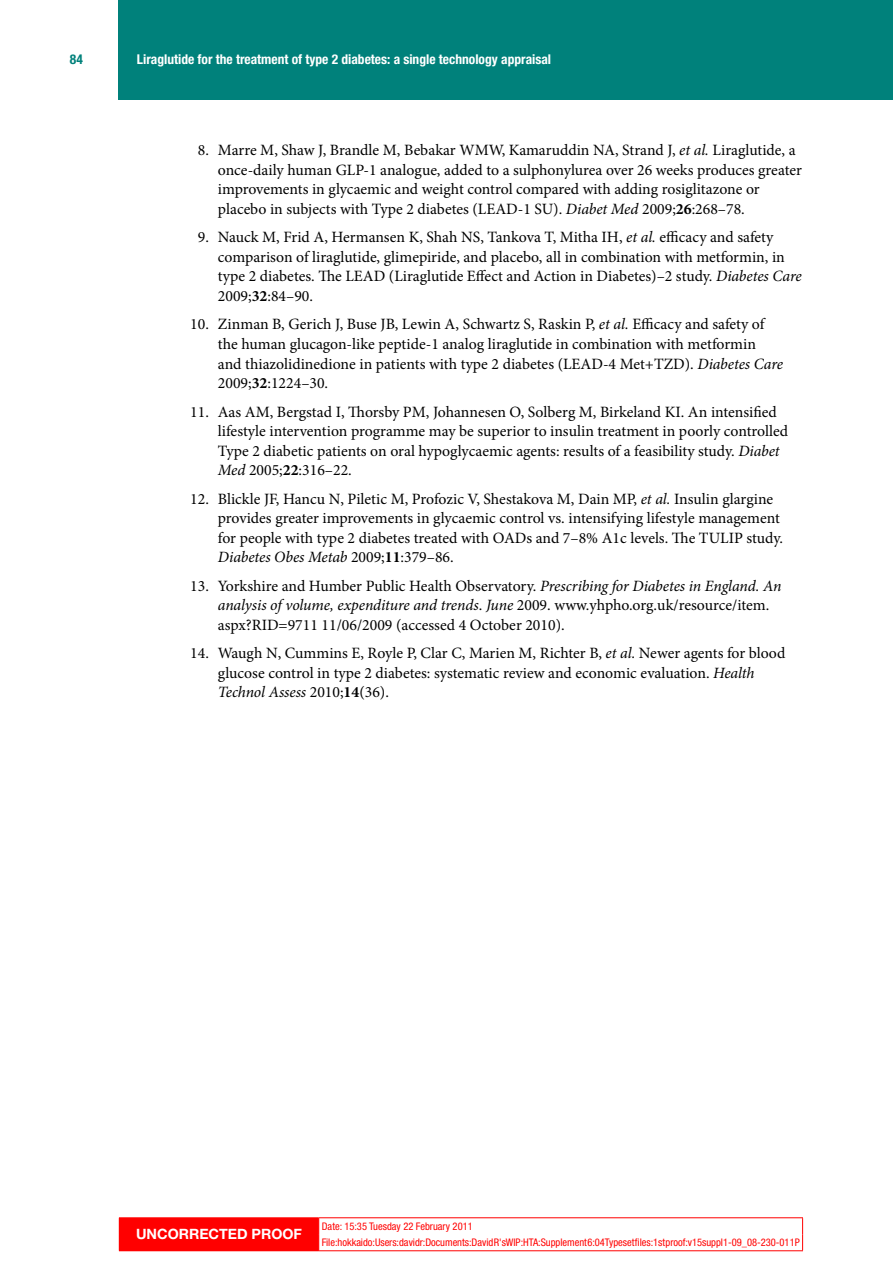
<style>
.page{position:relative;width:893px;height:1263px;background:#fff}
.page>*{position:absolute;margin:0;border:0;box-sizing:border-box;transform-origin:0 0}
.t1{font:15.75px/19.5px "Minion Pro";color:#000}
.t2{font:700 14.25px "Helvetica Neue LT Pro";color:#fff}
.t3{font:700 condensed 13.5px "Helvetica Neue LT Pro";color:#fff}
.t4{font:700 condensed 13.5px "Helvetica Neue LT Pro";color:#00817b}
.t5{font:condensed 10.5px/16.5px "Helvetica Neue LT Pro";letter-spacing:-.005em;color:#f00}
.s1{font-style:italic}
.s2{font-weight:700}
</style>
<div class="page">
<div style="left:119px;top:1218px;width:200px;height:33px;background:#f00"></div>
<hr style="left:119px;top:1217px;width:200px;height:1px;background:#f00">
<hr style="left:319px;top:1217px;width:484px;height:1px;background:#f00">
<svg style="left:318px;top:1218px;width:485px;height:32px"></svg>
<hr style="left:319px;top:1250px;width:484px;height:1px;background:#f00">
<div style="left:119px;top:0;width:774px;height:99px;background:#00817b"></div>
<p class="t4" style="left:70px;top:51px;width:14px">84</p>
<p class="t3" style="left:137px;top:51px;width:416px">Liraglutide for the treatment of type 2 diabetes: a single technology appraisal</p>
<p class="t1" style="left:218px;top:141px;width:585px;text-indent:-20px">8. Marre M, Shaw J, Brandle M, Bebakar WMW, Kamaruddin NA, Strand J, <span class="s1">et al.</span> Liraglutide, a once-daily human GLP-1 analogue, added to a sulphonylurea over 26 weeks produces greater improvements in glycaemic and weight control compared with adding rosiglitazone or placebo in subjects with Type 2 diabetes (LEAD-1 SU). <span class="s1">Diabet Med</span> 2009;<span class="s2">26</span>:268–78.</p>
<p class="t1" style="left:218px;top:228px;width:585px;text-indent:-20px">9. Nauck M, Frid A, Hermansen K, Shah NS, Tankova T, Mitha IH, <span class="s1">et al.</span> efficacy and safety comparison of liraglutide, glimepiride, and placebo, all in combination with metformin, in type 2 diabetes. The LEAD (Liraglutide Effect and Action in Diabetes)–2 study. <span class="s1">Diabetes Care </span>2009;<span class="s2">32</span>:84–90.</p>
<p class="t1" style="left:218px;top:315px;width:567px;text-indent:-28px">10. Zinman B, Gerich J, Buse JB, Lewin A, Schwartz S, Raskin P, <span class="s1">et al.</span> Efficacy and safety of the human glucagon-like peptide-1 analog liraglutide in combination with metformin and thiazolidinedione in patients with type 2 diabetes (LEAD-4 Met+TZD). <span class="s1">Diabetes Care </span>2009;<span class="s2">32</span>:1224–30.</p>
<p class="t1" style="left:218px;top:402px;width:572px;text-indent:-28px">11. Aas AM, Bergstad I, Thorsby PM, Johannesen O, Solberg M, Birkeland KI. An intensified lifestyle intervention programme may be superior to insulin treatment in poorly controlled Type 2 diabetic patients on oral hypoglycaemic agents: results of a feasibility study. <span class="s1">Diabet Med</span> 2005;<span class="s2">22</span>:316–22.</p>
<p class="t1" style="left:218px;top:489px;width:567px;text-indent:-28px">12. Blickle JF, Hancu N, Piletic M, Profozic V, Shestakova M, Dain MP, <span class="s1">et al.</span> Insulin glargine provides greater improvements in glycaemic control vs. intensifying lifestyle management for people with type 2 diabetes treated with OADs and 7–8% A1c levels. The TULIP study.<br><span class="s1">Diabetes Obes Metab</span> 2009;<span class="s2">11</span>:379–86.</p>
<p class="t1" style="left:218px;top:576px;width:565px;text-indent:-28px">13. Yorkshire and Humber Public Health Observatory. <span class="s1">Prescribing for Diabetes in England. An analysis of volume, expenditure and trends</span>. <span class="s1">June</span> 2009. www.yhpho.org.uk/resource/item. aspx?RID=9711 11/06/2009 (accessed 4 October 2010).</p>
<p class="t1" style="left:218px;top:643px;width:569px;text-indent:-28px">14. Waugh N, Cummins E, Royle P, Clar C, Marien M, Richter B, <span class="s1">et al.</span> Newer agents for blood glucose control in type 2 diabetes: systematic review and economic evaluation. <span class="s1">Health<br>Technol Assess</span> 2010;<span class="s2">14</span>(36).</p>
<p class="t2" style="left:136px;top:1225px;width:168px">UNCORRECTED PROOF</p>
<p class="t5" style="left:322px;top:1218px;width:480px">Date: 15:35 Tuesday 22 February 2011<br>File: hokkaido:Users:davidr:Documents:David R's WIP:HTA:Supplement 6:04 Typeset files:1st proof:v15suppl1-09_08-230-01 1P</p>
</div>
